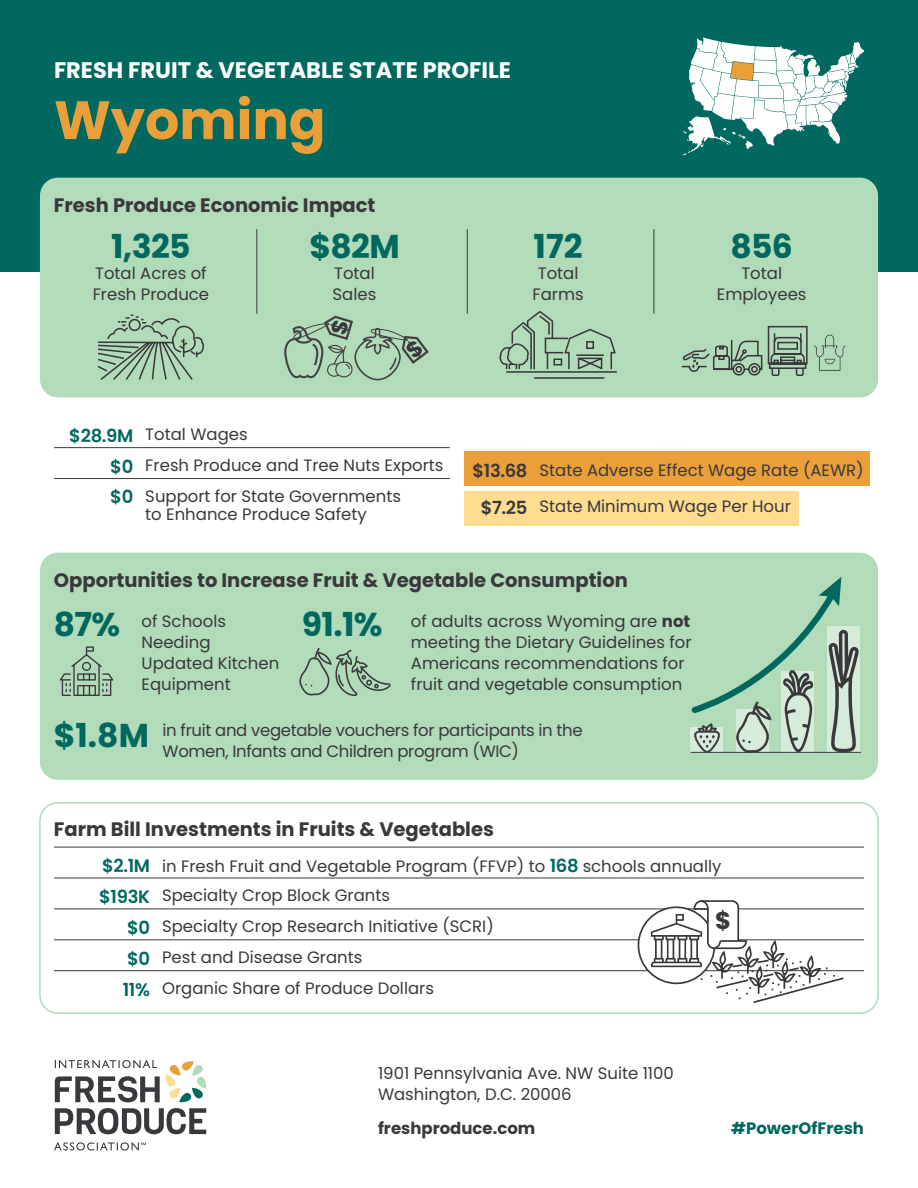
<style>
.page{position:relative;width:918px;height:1188px;background:#fff}
.page>*{position:absolute;margin:0;border:0;box-sizing:border-box;transform-origin:0 0}
.t1{font:700 54px "Poppins";color:#ea9f39}
.t2{font:700 33px "Poppins";letter-spacing:-.02em;color:#00685f}
.t3{font:700 24.3px "Poppins";color:#3a383c}
.t4{font:700 22.5px "Poppins";color:#fff}
.t5{font:700 19.5px "Poppins";color:#3a383c}
.t6{font:600 18px "Poppins";letter-spacing:-.02em;color:#00685f}
.t7{font:600 18px "Poppins";color:#3a383c}
.Body{font:16.5px/21px "Poppins";color:#3a383c}
.Body-2{font:16.5px/21px "Poppins";letter-spacing:-.02em;color:#3a383c}
.Body-3{font:700 16.5px "Poppins";color:#3a383c}
.Body-4{font:700 16.5px "Poppins";color:#00685f}
.s1{font-weight:700}
.s2{font-weight:600;font-size:18px;color:#00685f}
</style>
<div class="page">
<div style="left:464px;top:452px;width:405px;height:34px;background:#ea9f39"></div>
<div style="left:464px;top:491px;width:335px;height:35px;background:#fedc90"></div>
<div style="left:0;top:0;width:918px;height:272px;background:#00685f"></div>
<div style="left:40px;top:178px;width:838px;height:219px;background:#b1dbb9;border-radius:18px"></div>
<div style="left:39px;top:802px;width:840px;height:212px;border:2px solid #b1dbb9;border-radius:18px"></div>
<hr style="left:54px;top:447px;width:85px;height:1px;background:#3a383c">
<hr style="left:139px;top:447px;width:311px;height:1px;background:#3a383c">
<hr style="left:54px;top:478px;width:85px;height:1px;background:#3a383c">
<hr style="left:139px;top:478px;width:311px;height:1px;background:#3a383c">
<div style="left:40px;top:553px;width:838px;height:227px;background:#b1dbb9;border-radius:18px"></div>
<svg style="left:60px;top:646px;width:53px;height:50px"></svg>
<svg style="left:299px;top:648px;width:92px;height:48px"></svg>
<div style="left:827px;top:626px;width:33px;height:126px;background:#d6ebd9"></div>
<svg style="left:690px;top:577px;width:169px;height:176px"></svg>
<hr style="left:691px;top:752px;width:170px;height:1px;background:#3a383c">
<hr style="left:256px;top:229px;width:1px;height:85px;background:#3a383c">
<hr style="left:467px;top:229px;width:1px;height:85px;background:#3a383c">
<hr style="left:654px;top:229px;width:1px;height:85px;background:#3a383c">
<hr style="left:54px;top:847px;width:102px;height:1px;background:#3a383c">
<hr style="left:156px;top:847px;width:708px;height:1px;background:#3a383c">
<hr style="left:54px;top:878px;width:102px;height:1px;background:#3a383c">
<hr style="left:156px;top:878px;width:708px;height:1px;background:#3a383c">
<hr style="left:54px;top:909px;width:102px;height:1px;background:#3a383c">
<hr style="left:156px;top:909px;width:708px;height:1px;background:#3a383c">
<hr style="left:54px;top:940px;width:102px;height:1px;background:#3a383c">
<hr style="left:156px;top:940px;width:708px;height:1px;background:#3a383c">
<hr style="left:54px;top:970px;width:102px;height:1px;background:#3a383c">
<hr style="left:156px;top:970px;width:708px;height:1px;background:#3a383c">
<svg style="left:97px;top:314px;width:107px;height:66px"></svg>
<svg style="left:499px;top:312px;width:118px;height:67px"></svg>
<svg style="left:638px;top:907px;width:76px;height:76px"></svg>
<svg style="left:650px;top:900px;width:195px;height:103px"></svg>
<svg style="left:284px;top:315px;width:145px;height:65px"></svg>
<svg style="left:681px;top:325px;width:165px;height:51px"></svg>
<svg style="left:683px;top:37px;width:181px;height:119px"></svg>
<svg style="left:54px;top:1060px;width:152px;height:90px"></svg>
<h3 class="t4" style="left:54px;top:57px;width:458px">FRESH FRUIT &amp; VEGETABLE STATE PROFILE</h3>
<h1 class="t1" style="left:54px;top:89px;width:273px">Wyoming</h1>
<h4 class="t5" style="left:54px;top:194px;width:323px">Fresh Produce Economic Impact</h4>
<h2 class="t2" style="left:111px;top:227px;width:81px">1,325</h2>
<p class="Body" style="left:93px;top:262px;width:118px">Total Acres of<br>Fresh Produce</p>
<h2 class="t2" style="left:309px;top:227px;width:92px">$82M</h2>
<p class="Body" style="left:333px;top:262px;width:45px">Total<br>Sales</p>
<h2 class="t2" style="left:534px;top:227px;width:50px">172</h2>
<p class="Body" style="left:532px;top:262px;width:53px;text-align:center">Total<br>Farms</p>
<h2 class="t2" style="left:730px;top:227px;width:64px">856</h2>
<p class="Body" style="left:717px;top:262px;width:91px;text-align:center">Total<br>Employees</p>
<h2 class="t6" style="left:69px;top:425px;width:66px">$28.9M</h2>
<h2 class="Body" style="left:145px;top:424px;width:104px">Total Wages</h2>
<h2 class="t6" style="left:110px;top:456px;width:25px">$0</h2>
<h2 class="Body" style="left:145px;top:455px;width:300px">Fresh Produce and Tree Nuts Exports</h2>
<h2 class="t6" style="left:110px;top:487px;width:25px">$0</h2>
<h2 class="Body" style="left:145px;top:487px;width:257px;line-height:18px">Support for State Governments to Enhance Produce Safety</h2>
<h2 class="t7" style="left:472px;top:461px;width:57px">$13.68</h2>
<h2 class="Body" style="left:540px;top:460px;width:326px">State Adverse Effect Wage Rate (AEWR)</h2>
<h2 class="t7" style="left:481px;top:497px;width:48px">$7.25</h2>
<h2 class="Body" style="left:540px;top:496px;width:253px">State Minimum Wage Per Hour</h2>
<h4 class="t5" style="left:54px;top:569px;width:576px">Opportunities to Increase Fruit &amp; Vegetable Consumption</h4>
<h2 class="t2" style="left:54px;top:605px;width:68px">87%</h2>
<h2 class="t2" style="left:302px;top:605px;width:82px">91.1%</h2>
<p class="Body" style="left:142px;top:611px;width:139px">of Schools<br>Needing<br>Updated Kitchen<br>Equipment</p>
<p class="Body-2" style="left:163px;top:719px;width:422px">in fruit and vegetable vouchers for participants in the<br>Women, Infants and Children program (WIC)</p>
<p class="Body" style="left:411px;top:611px;width:282px">of adults across Wyoming are <span class="s1">not </span>meeting the Dietary Guidelines for Americans recommendations for fruit and vegetable consumption</p>
<h2 class="t2" style="left:54px;top:716px;width:97px">$1.8M</h2>
<h4 class="t5" style="left:54px;top:818px;width:442px">Farm Bill Investments in Fruits &amp; Vegetables</h4>
<h2 class="t6" style="left:102px;top:855px;width:50px">$2.1M</h2>
<h2 class="Body" style="left:162px;top:856px;width:561px">in Fresh Fruit and Vegetable Program (FFVP) to <span class="s2">168</span> schools annually</h2>
<h2 class="t6" style="left:99px;top:886px;width:52px">$193K</h2>
<h2 class="Body" style="left:162px;top:885px;width:230px">Specialty Crop Block Grants</h2>
<h2 class="t6" style="left:127px;top:917px;width:25px">$0</h2>
<h2 class="Body" style="left:162px;top:916px;width:333px">Specialty Crop Research Initiative (SCRI)</h2>
<h2 class="t6" style="left:127px;top:948px;width:25px">$0</h2>
<h2 class="Body" style="left:162px;top:947px;width:202px">Pest and Disease Grants</h2>
<h2 class="t6" style="left:123px;top:979px;width:29px">11%</h2>
<h2 class="Body" style="left:162px;top:978px;width:273px">Organic Share of Produce Dollars</h2>
<h3 class="t3" style="left:715px;top:906px;width:17px">$</h3>
<p class="Body" style="left:378px;top:1062px;width:297px">1901 Pennsylvania Ave. NW Suite 1100<br>Washington, D.C. 20006</p>
<p class="Body-3" style="left:378px;top:1119px;width:159px">freshproduce.com</p>
<p class="Body-4" style="left:731px;top:1119px;width:134px">#PowerOfFresh</p>
</div>
